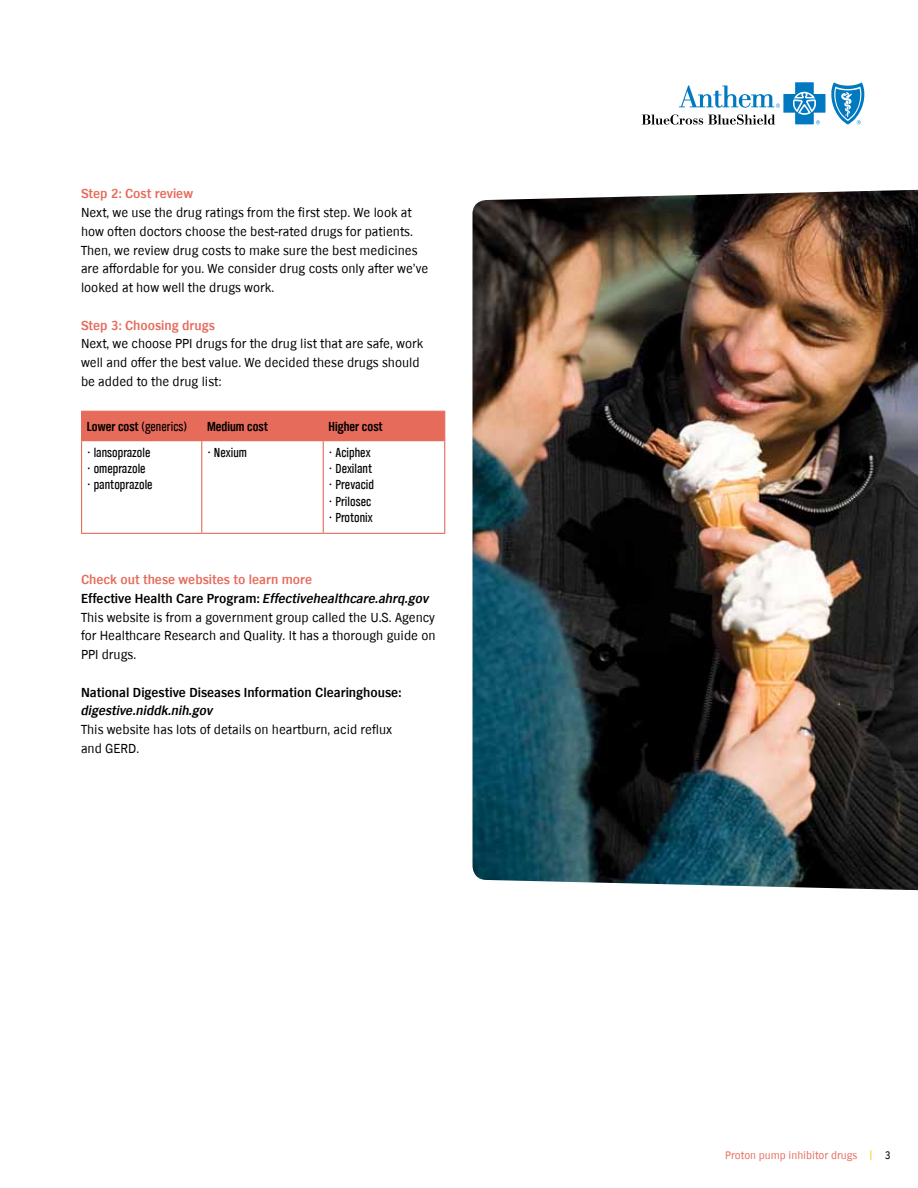
<style>
.page{position:relative;width:918px;height:1188px;background:#fff}
.page>*{position:absolute;margin:0;border:0;box-sizing:border-box;transform-origin:0 0}
.t1{font:13.5px/18.8px "TV Nord EF";color:#000}
.t2{font:13.5px "TV Nord Cond EF";color:#000}
.t3{font:700 13.5px "TV Nord EF";color:#000}
.t4{font:700 13.5px "TV Nord EF";color:#e66b5b}
.t5{font:italic 700 13.5px "TV Nord EF";color:#000}
.t6{font:700 13.5px "TV Nord Cond EF";color:#000}
.t7{font:11.25px "TV Nord EF";color:#e66b5b}
.s1{font-weight:700}
.s2{font-weight:700;color:#e66b5b}
.s3{font-weight:700;font-style:italic}
.s4{color:#e8cf00}
.s5{color:#000}
</style>
<div class="page">
<hr style="left:81px;top:533px;width:121px;height:1px;background:#e66b5b">
<hr style="left:202px;top:533px;width:121px;height:1px;background:#e66b5b">
<hr style="left:323px;top:533px;width:122px;height:1px;background:#e66b5b">
<svg style="left:81px;top:411px;width:364px;height:122px"></svg>
<hr style="left:81px;top:441px;width:1px;height:92px;background:#e66b5b">
<hr style="left:201px;top:441px;width:1px;height:92px;background:#e66b5b">
<hr style="left:323px;top:441px;width:1px;height:92px;background:#e66b5b">
<hr style="left:444px;top:441px;width:1px;height:92px;background:#e66b5b">
<img style="left:472px;top:190px;width:446px;height:700px">
<svg style="left:831px;top:82px;width:33px;height:42px"></svg>
<svg style="left:642px;top:82px;width:183px;height:43px"></svg>
<p class="t4" style="left:81px;top:186px;width:114px">Step 2: Cost review</p>
<p class="t1" style="left:81px;top:203px;width:349px">Next, we use the drug ratings from the first step. We look at how often doctors choose the best-rated drugs for patients.<br>Then, we review drug costs to make sure the best medicines are affordable for you. We consider drug costs only after we’ve looked at how well the drugs work.</p>
<p class="t4" style="left:81px;top:318px;width:136px">Step 3: Choosing drugs</p>
<p class="t1" style="left:81px;top:334px;width:344px">Next, we choose PPI drugs for the drug list that are safe, work well and offer the best value. We decided these drugs should be added to the drug list:</p>
<p class="t2" style="left:87px;top:420px;width:101px"><span class="s1">Lower cost</span> (generics)</p>
<p class="t6" style="left:207px;top:420px;width:62px">Medium cost</p>
<p class="t6" style="left:329px;top:420px;width:56px">Higher cost</p>
<p class="t2" style="left:87px;top:445px;width:65px">• lansoprazole</p>
<p class="t2" style="left:87px;top:462px;width:60px">• omeprazole</p>
<p class="t2" style="left:87px;top:478px;width:67px">• pantoprazole</p>
<p class="t2" style="left:207px;top:445px;width:41px">• Nexium</p>
<p class="t2" style="left:329px;top:445px;width:43px">• Aciphex</p>
<p class="t2" style="left:329px;top:462px;width:45px">• Dexilant</p>
<p class="t2" style="left:329px;top:478px;width:47px">• Prevacid</p>
<p class="t2" style="left:329px;top:494px;width:44px">• Prilosec</p>
<p class="t2" style="left:329px;top:510px;width:46px">• Protonix</p>
<p class="t1" style="left:81px;top:570px;width:356px"><span class="s2">Check out these websites to learn more<br></span><span class="s1">Effective Health Care Program:</span> <span class="s3">Effectivehealthcare.ahrq.gov </span>This website is from a government group called the U.S. Agency for Healthcare Research and Quality. It has a thorough guide on PPI drugs.</p>
<p class="t3" style="left:81px;top:685px;width:322px">National Digestive Diseases Information Clearinghouse:</p>
<p class="t5" style="left:81px;top:703px;width:133px">digestive.niddk.nih.gov</p>
<p class="t1" style="left:81px;top:720px;width:313px">This website has lots of details on heartburn, acid reflux and GERD.</p>
<p class="t7" style="left:725px;top:1149px;width:167px">Proton pump inhibitor drugs <span class="s4">|</span> <span class="s5">3</span></p>
</div>
